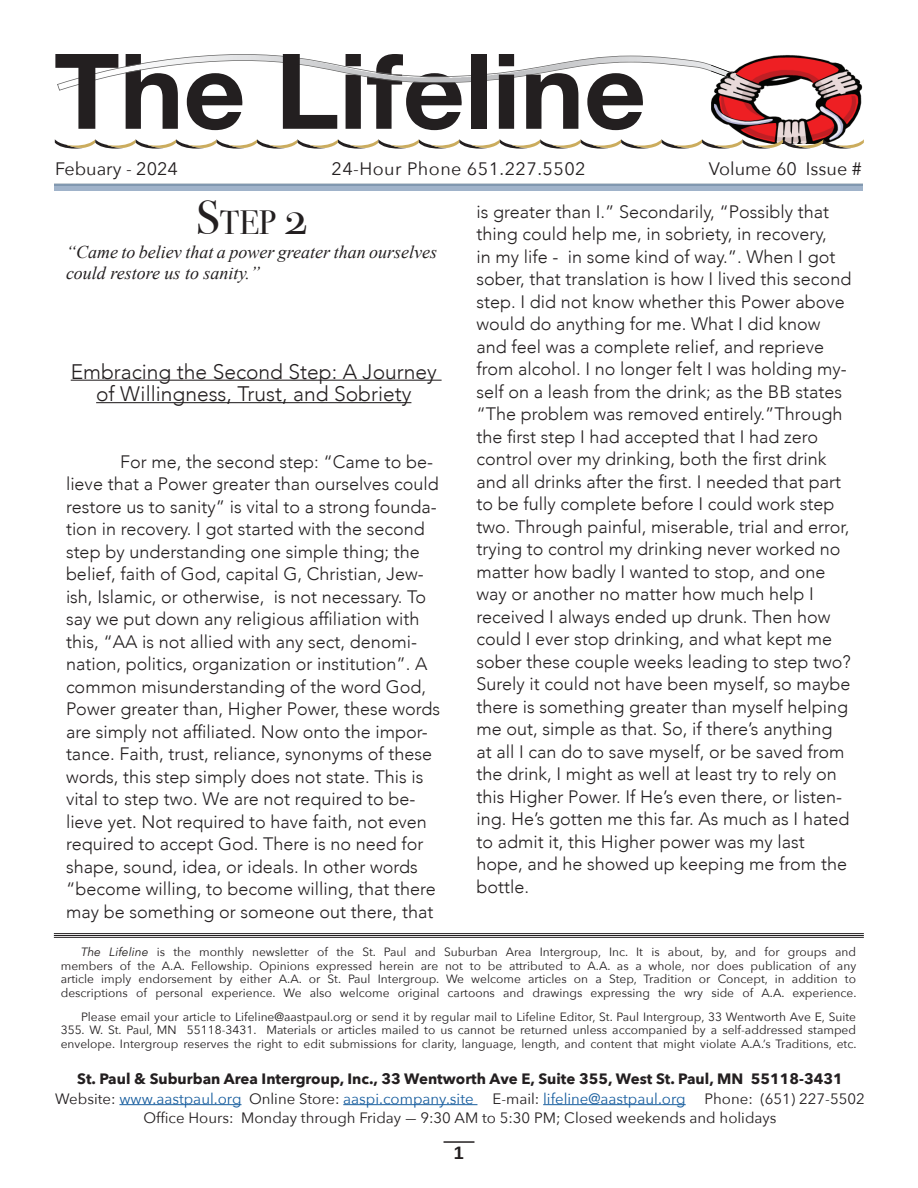
<style>
.page{position:relative;width:918px;height:1188px;background:#fff}
.page>*{position:absolute;margin:0;border:0;box-sizing:border-box;transform-origin:0 0}
.t1{font:33.6px "Bodoni Svty Two SCITCTT";color:#231f20}
.t2{font:300 21px/22.5px "Avenir";color:#231f20;text-align:center}
.t3{font:300 18px/22.5px "Avenir";color:#231f20}
.t4{font:italic 18px/21.6px "Times New Roman";color:#231f20}
.t5{font:18px "Avenir Next";color:#231f20}
.t6{font:18px "Avenir Next";letter-spacing:.025em;color:#231f20}
.t7{font:700 18px "Liberation Sans";color:#231f20}
.t8{font:15px "Avenir Next";color:#175d9e}
.t9{font:700 15px "Avenir Next";color:#231f20}
.t10{font:15px "Avenir Next";color:#231f20}
.t11{font:12px/13.5px "Avenir Next";color:#231f20;text-align:justify}
.s1{font-size:48px}
.s2{font-style:italic}
.s3{color:#231f20}
.s4{font-family:"Minion Pro"}
</style>
<div class="page">
<hr style="left:444px;top:1141px;width:30px;height:2px;background:#231f20">
<img style="left:735px;top:55px;width:127px;height:84px">
<svg style="left:54px;top:184px;width:809px;height:7px"></svg>
<svg style="left:55px;top:139px;width:809px;height:10px"></svg>
<svg style="left:55px;top:54px;width:683px;height:76px"></svg>
<hr style="left:119px;top:1104px;width:123px;height:1px;background:#175d9e">
<hr style="left:343px;top:1104px;width:134px;height:1px;background:#175d9e">
<hr style="left:543px;top:1104px;width:143px;height:1px;background:#175d9e">
<hr style="left:54px;top:933px;width:810px;height:1px;background:#231f20">
<hr style="left:54px;top:935px;width:810px;height:1px;background:#231f20">
<hr style="left:54px;top:937px;width:810px;height:1px;background:#231f20">
<hr style="left:71px;top:380px;width:371px;height:1px;background:#231f20">
<hr style="left:96px;top:402px;width:315px;height:1px;background:#231f20">
<p class="t5" style="left:55px;top:153px;width:124px">Febuary - 2024</p>
<p class="t6" style="left:331px;top:153px;width:256px">24-Hour Phone 651.227.5502</p>
<p class="t5" style="left:709px;top:153px;width:154px">Volume 60 Issue #</p>
<p class="t1" style="left:196px;top:202px;width:113px"><span class="s1">S</span>tep <span class="s1">2</span></p>
<p class="t4" style="left:66px;top:241px;width:373px">“Came to believ that a power greater than ourselves could restore us to sanity.”</p>
<p class="t2" style="left:71px;top:360px;width:368px">Embracing the Second Step: A Journey of Willingness, Trust, and Sobriety</p>
<p class="t3" style="left:66px;top:450px;width:376px;text-indent:54px">For me, the second step: “Came to be&shy;lieve that a Power greater than ourselves could restore us to sanity” is vital to a strong founda&shy;tion in recovery. I got started with the second step by understanding one simple thing; the belief, faith of God, capital G, Christian, Jew&shy;ish, Islamic, or otherwise, is not necessary. To say we put down any religious affiliation with this, “AA is not allied with any sect, denomi&shy;nation, politics, organization or institution”. A common misunderstanding of the word God, Power greater than, Higher Power, these words are simply not affiliated. Now onto the impor&shy;tance. Faith, trust, reliance, synonyms of these words, this step simply does not state. This is vital to step two. We are not required to be&shy;lieve yet. Not required to have faith, not even required to accept God. There is no need for shape, sound, idea, or ideals. In other words “become willing, to become willing, that there may be something or someone out there, that</p>
<p class="t3" style="left:476px;top:200px;width:376px">is greater than I.” Secondarily, “Possibly that thing could help me, in sobriety, in recovery,<br>in my life - in some kind of way.”. When I got sober, that translation is how I lived this second step. I did not know whether this Power above would do anything for me. What I did know and feel was a complete relief, and reprieve from alcohol. I no longer felt I was holding my&shy;self on a leash from the drink; as the BB states “The problem was removed entirely.”Through the first step I had accepted that I had zero control over my drinking, both the first drink and all drinks after the first. I needed that part to be fully complete before I could work step two. Through painful, miserable, trial and error, trying to control my drinking never worked no matter how badly I wanted to stop, and one way or another no matter how much help I received I always ended up drunk. Then how could I ever stop drinking, and what kept me sober these couple weeks leading to step two?<br>Surely it could not have been myself, so maybe there is something greater than myself helping me out, simple as that. So, if there’s anything at all I can do to save myself, or be saved from the drink, I might as well at least try to rely on this Higher Power. If He’s even there, or listen&shy;ing. He’s gotten me this far. As much as I hated to admit it, this Higher power was my last hope, and he showed up keeping me from the bottle.</p>
<p class="t11" style="left:61px;top:945px;width:797px;text-indent:20px"><span class="s2">The Lifeline</span> is the monthly newsletter of the St. Paul and Suburban Area Intergroup, Inc. It is about, by, and for groups and members of the A.A. Fellowship. Opinions expressed herein are not to be attributed to A.A. as a whole, nor does publication of any article imply endorsement by either A.A. or St. Paul Intergroup. We welcome articles on a Step, Tradition or Concept, in addition to descriptions of personal experience. We also welcome original cartoons and drawings expressing the wry side of A.A. experience.</p>
<p class="t11" style="left:61px;top:1010px;width:797px;text-indent:20px">Please email your article to Lifeline@aastpaul.org or send it by regular mail to Lifeline Editor, St. Paul Intergroup, 33 Wentworth Ave E, Suite 355. W. St. Paul, MN 55118-3431. Materials or articles mailed to us cannot be returned unless accompanied by a self-addressed stamped envelope. Intergroup reserves the right to edit submissions for clarity, language, length, and content that might violate A.A.’s Traditions, etc.</p>
<p class="t9" style="left:77px;top:1066px;width:767px">St. Paul &amp; Suburban Area Intergroup, Inc., 33 Wentworth Ave E, Suite 355, West St. Paul, MN 55118-3431</p>
<p class="t8" style="left:55px;top:1086px;width:811px"><span class="s3">Website:</span> www.aastpaul.org <span class="s3">Online Store:</span> aaspi.company.site <span class="s3">E-mail:</span> lifeline@aastpaul.org <span class="s3">Phone: (651) 227-5502</span></p>
<p class="t10" style="left:144px;top:1105px;width:635px">Office Hours: Monday through Friday <span class="s4">-</span> 9:30 AM to 5:30 PM; Closed weekends and holidays</p>
<p class="t7" style="left:454px;top:1141px;width:12px">1</p>
</div>
